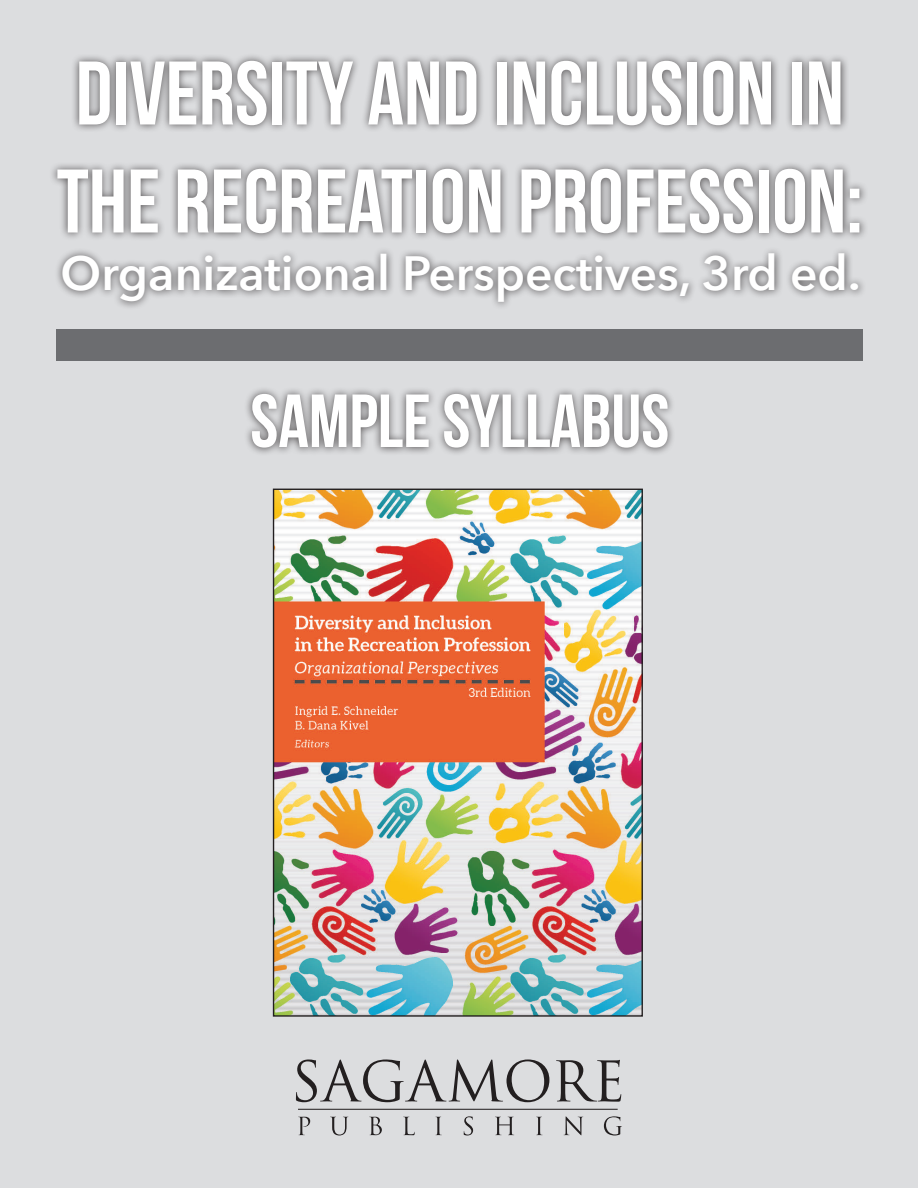
<style>
.page{position:relative;width:918px;height:1188px;background:#dcdddf}
.page>*{position:absolute;margin:0;border:0;box-sizing:border-box;transform-origin:0 0}
.t1{font:90px/108px "Bebas Neue";color:#fff}
.t2{font:75px "Bebas Neue";color:#fff}
.t3{font:600 48px "Avenir Next";color:#fff}
</style>
<div class="page">
<div style="left:244px;top:386px;width:432px;height:70px;background:#231f20;opacity:.75"></div>
<div style="left:49px;top:53px;width:819px;height:257px;background:#231f20;opacity:.75"></div>
<div style="left:56px;top:329px;width:807px;height:32px;background:#6c6d70"></div>
<svg style="left:298px;top:1109px;width:320px;height:1px"></svg>
<svg style="left:296px;top:1060px;width:253px;height:42px"></svg>
<svg style="left:556px;top:1060px;width:65px;height:42px"></svg>
<svg style="left:298px;top:1117px;width:12px;height:18px"></svg>
<svg style="left:330px;top:1117px;width:18px;height:19px"></svg>
<svg style="left:369px;top:1117px;width:13px;height:18px"></svg>
<svg style="left:403px;top:1117px;width:12px;height:18px"></svg>
<svg style="left:436px;top:1117px;width:6px;height:18px"></svg>
<svg style="left:464px;top:1116px;width:9px;height:19px"></svg>
<svg style="left:495px;top:1117px;width:19px;height:18px"></svg>
<svg style="left:536px;top:1117px;width:7px;height:18px"></svg>
<svg style="left:564px;top:1116px;width:19px;height:19px"></svg>
<svg style="left:604px;top:1116px;width:18px;height:19px"></svg>
<img style="left:275px;top:491px;width:366px;height:524px">
<p class="t1" style="left:57px;top:38px;width:808px">DIVERSITY AND INCLUSION IN<br>THE RECREATION PROFESSION:</p>
<p class="t3" style="left:61px;top:232px;width:801px">Organizational Perspectives, 3rd ed.</p>
<p class="t2" style="left:250px;top:380px;width:421px">SAMPLE SYLLABUS</p>
</div>
